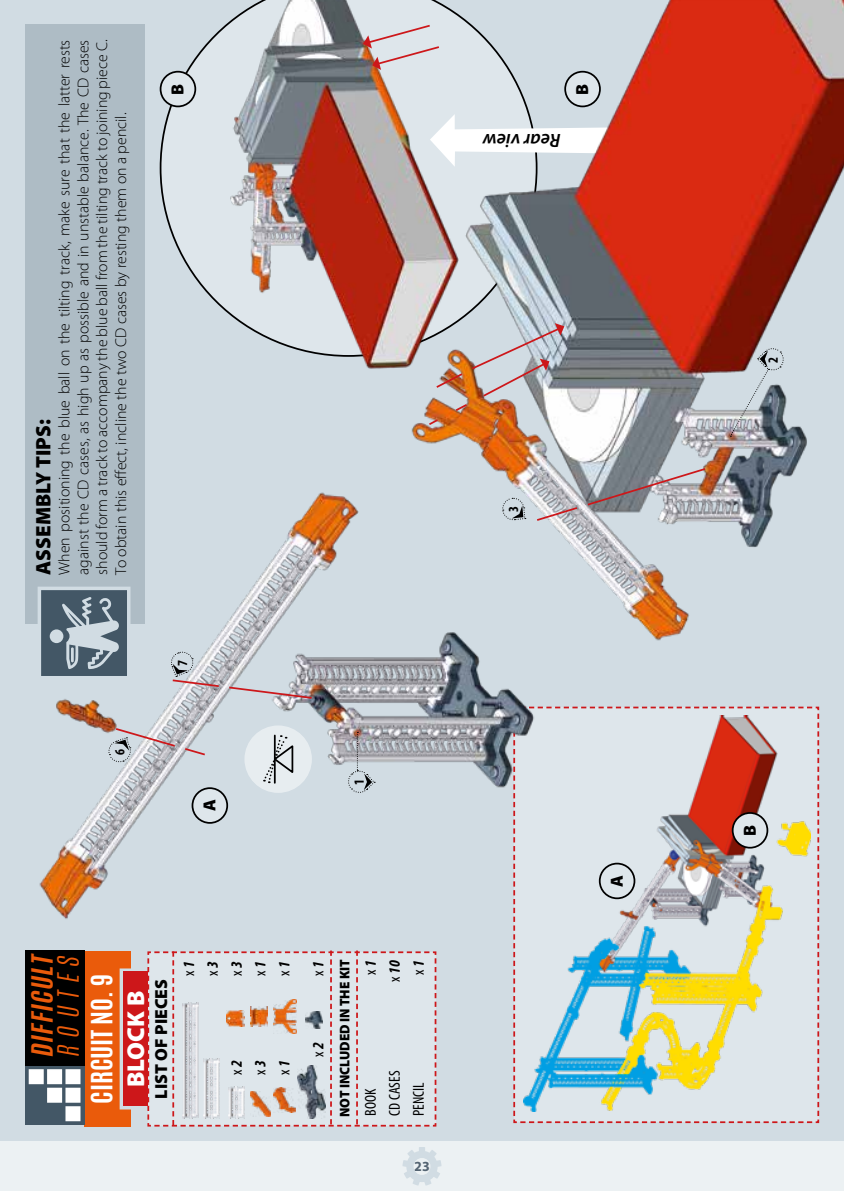
<style>
.page{position:relative;width:844px;height:1191px;background:#fff}
.page>*{position:absolute;margin:0;border:0;box-sizing:border-box;transform-origin:0 0}
.t1{font:700 24.5px "Antonio";color:#fff;scale:1.08 1}
.t2{font:italic 700 24.5px "Antonio";color:#ea5b0b;scale:1.08 1}
.t3{font:900 24.5px "Myriad Pro";color:#fff}
.t4{font:italic 300 24.5px "Antonio";color:#ea5b0b;scale:1.08 1}
.t5{font:900 21px "Myriad Pro";color:#000}
.t6{font:italic 600 19.25px "Myriad Pro";color:#000}
.t7{font:900 17.5px "Myriad Pro";color:#000}
.t8{font:300 15.75px/18.9px "Myriad Pro";color:#000;text-align:justify}
.t9{font:condensed 15.75px/23.8px "Myriad Pro";color:#000}
.t10{font:italic 700 condensed 15.75px "Myriad Pro";color:#000}
.t11{font:900 14px "Myriad Pro";color:#000;scale:.95 1}
.t12{font:700 condensed 14px "Myriad Pro";color:#000}
.t13{font:700 14px "Myriad Pro";color:#546472}
.s1{font-weight:700;font-style:italic}
.s2{font-weight:400;font-style:normal}
</style>
<div class="page">
<div style="left:0;top:0;width:843px;height:1191px;background:#d1dce3"></div>
<div style="left:0;top:1141px;width:843px;height:50px;background:#ecf1f3"></div>
<div style="left:25px;top:25px;width:120px;height:599px;background:#aebcc5"></div>
<svg style="left:160px;top:33px;width:56px;height:270px"></svg>
<svg style="left:513px;top:706px;width:306px;height:418px"></svg>
<img style="left:523px;top:715px;width:287px;height:396px">
<img style="left:37px;top:492px;width:505px;height:434px">
<img style="left:216px;top:0;width:174px;height:369px">
<div style="left:192px;top:788px;width:35px;height:35px;background:#dee6eb;border-radius:50%"></div>
<div style="left:191px;top:787px;width:37px;height:36px;border:2px solid #000;border-radius:50%"></div>
<div style="left:599px;top:863px;width:35px;height:35px;background:#dee6eb;border-radius:50%"></div>
<div style="left:598px;top:862px;width:37px;height:37px;border:2px solid #000;border-radius:50%"></div>
<div style="left:160px;top:72px;width:35px;height:34px;background:#dee6eb;border-radius:50%"></div>
<div style="left:160px;top:71px;width:36px;height:36px;border:2px solid #000;border-radius:50%"></div>
<div style="left:732px;top:813px;width:35px;height:34px;background:#dee6eb;border-radius:50%"></div>
<div style="left:731px;top:812px;width:37px;height:36px;border:2px solid #000;border-radius:50%"></div>
<img style="left:390px;top:0;width:453px;height:658px">
<div style="left:565px;top:72px;width:34px;height:34px;background:#dee6eb;border-radius:50%"></div>
<div style="left:564px;top:71px;width:36px;height:36px;border:2px solid #000;border-radius:50%"></div>
<svg style="left:227px;top:685px;width:86px;height:15px"></svg>
<svg style="left:585px;top:467px;width:122px;height:40px"></svg>
<svg style="left:535px;top:506px;width:44px;height:16px"></svg>
<svg style="left:427px;top:418px;width:12px;height:8px"></svg>
<img style="left:434px;top:323px;width:130px;height:89px">
<svg style="left:363px;top:23px;width:78px;height:47px"></svg>
<svg style="left:183px;top:746px;width:24px;height:10px"></svg>
<div style="left:84px;top:951px;width:46px;height:175px;background:#ea5b0b"></div>
<svg style="left:119px;top:950px;width:317px;height:176px"></svg>
<svg style="left:171px;top:651px;width:50px;height:37px"></svg>
<svg style="left:108px;top:726px;width:69px;height:36px"></svg>
<svg style="left:347px;top:732px;width:28px;height:61px"></svg>
<svg style="left:501px;top:497px;width:24px;height:24px"></svg>
<div style="left:244px;top:725px;width:68px;height:68px;background:#e7edf0;border-radius:50%"></div>
<svg style="left:263px;top:735px;width:31px;height:48px"></svg>
<div style="left:25px;top:1065px;width:59px;height:60px;background:#435766"></div>
<div style="left:25px;top:949px;width:59px;height:116px;background:#000"></div>
<div style="left:65px;top:1106px;width:15px;height:15px;background:#fff;border:4px solid #fff"></div>
<div style="left:65px;top:1087px;width:15px;height:15px;background:#fff;border:4px solid #fff"></div>
<div style="left:47px;top:1087px;width:15px;height:15px;background:#fff;border:2px solid #fff"></div>
<div style="left:65px;top:1069px;width:15px;height:15px;background:#fff;border:4px solid #fff"></div>
<div style="left:47px;top:1069px;width:15px;height:15px;background:#fff;border:2px solid #fff"></div>
<div style="left:29px;top:1069px;width:15px;height:15px;background:#fff;border:2px solid #fff"></div>
<svg style="left:729px;top:348px;width:54px;height:89px"></svg>
<svg style="left:402px;top:1147px;width:39px;height:38px"></svg>
<p class="t8" style="left:55px;top:575px;width:536px;rotate:-90deg">When positioning the blue ball on the tilting track, make sure that the latter rests against the CD cases, as high up as possible and in unstable balance. The CD cases should form a track to accompany the blue ball from the tilting track to joining piece C.<br>To obtain this effect, incline the two CD cases by resting them on a pencil.</p>
<h2 class="t5" style="left:31px;top:575px;width:157px;rotate:-90deg">ASSEMBLY TIPS:</h2>
<p class="t12" style="left:112px;top:755px;width:7px;rotate:-90deg">6</p>
<p class="t7" style="left:168px;top:95px;width:13px;rotate:-90deg">B</p>
<p class="t12" style="left:175px;top:666px;width:7px;rotate:-90deg">7</p>
<p class="t7" style="left:200px;top:811px;width:13px;rotate:-90deg">A</p>
<p class="t12" style="left:351px;top:785px;width:7px;rotate:-90deg">1</p>
<h1 class="t2" style="left:25px;top:1058px;width:101px;rotate:-90deg">DIFFICULT</h1>
<h1 class="t4" style="left:53px;top:1058px;width:100px;rotate:-90deg">ROUTES</h1>
<h1 class="t1" style="left:84px;top:1103px;width:122px;rotate:-90deg">CIRCUIT NO. 9</h1>
<h1 class="t3" style="left:122px;top:1087px;width:98px;rotate:-90deg">BLOCK B</h1>
<p class="t7" style="left:151px;top:1098px;width:121px;rotate:-90deg">LIST OF PIECES</p>
<p class="t9" style="left:177px;top:976px;width:16px;rotate:-90deg">x <span class="s1">1 </span>x <span class="s1">3</span></p>
<p class="t9" style="left:225px;top:976px;width:16px;rotate:-90deg">x <span class="s1">3</span></p>
<p class="t9" style="left:249px;top:976px;width:16px;rotate:-90deg">x <span class="s1">1</span></p>
<p class="t9" style="left:273px;top:976px;width:16px;rotate:-90deg">x <span class="s1">1</span></p>
<p class="t9" style="left:225px;top:1074px;width:16px;rotate:-90deg">x <span class="s1">2</span></p>
<p class="t9" style="left:249px;top:1074px;width:16px;rotate:-90deg">x <span class="s1">3</span></p>
<p class="t9" style="left:273px;top:1074px;width:16px;rotate:-90deg">x <span class="s1">1</span></p>
<p class="t9" style="left:306px;top:976px;width:16px;rotate:-90deg">x <span class="s1">1</span></p>
<p class="t11" style="left:336px;top:1117px;width:168px;rotate:-90deg">NOT INCLUDED IN THE KIT</p>
<p class="t9" style="left:306px;top:1057px;width:16px;rotate:-90deg">x <span class="s1">2</span></p>
<p class="t9" style="left:359px;top:975px;width:16px;rotate:-90deg">x <span class="s1">1</span></p>
<p class="t10" style="left:384px;top:981px;width:23px;rotate:-90deg"><span class="s2">x</span> 10</p>
<p class="t9" style="left:407px;top:975px;width:16px;rotate:-90deg">x <span class="s1">1</span></p>
<p class="t9" style="left:359px;top:1115px;width:28px;rotate:-90deg">BOOK</p>
<p class="t9" style="left:383px;top:1115px;width:47px;rotate:-90deg">CD CASES</p>
<p class="t9" style="left:407px;top:1115px;width:35px;rotate:-90deg">PENCIL</p>
<p class="t13" style="left:414px;top:1157px;width:17px">23</p>
<p class="t7" style="left:572px;top:95px;width:13px;rotate:-90deg">B</p>
<p class="t6" style="left:560px;top:151px;width:79px;rotate:-180deg">Rear view</p>
<p class="t12" style="left:505px;top:512px;width:7px;rotate:-90deg">3</p>
<p class="t7" style="left:606px;top:887px;width:13px;rotate:-90deg">A</p>
<p class="t12" style="left:765px;top:363px;width:7px;rotate:-90deg">2</p>
<p class="t7" style="left:739px;top:836px;width:13px;rotate:-90deg">B</p>
</div>
